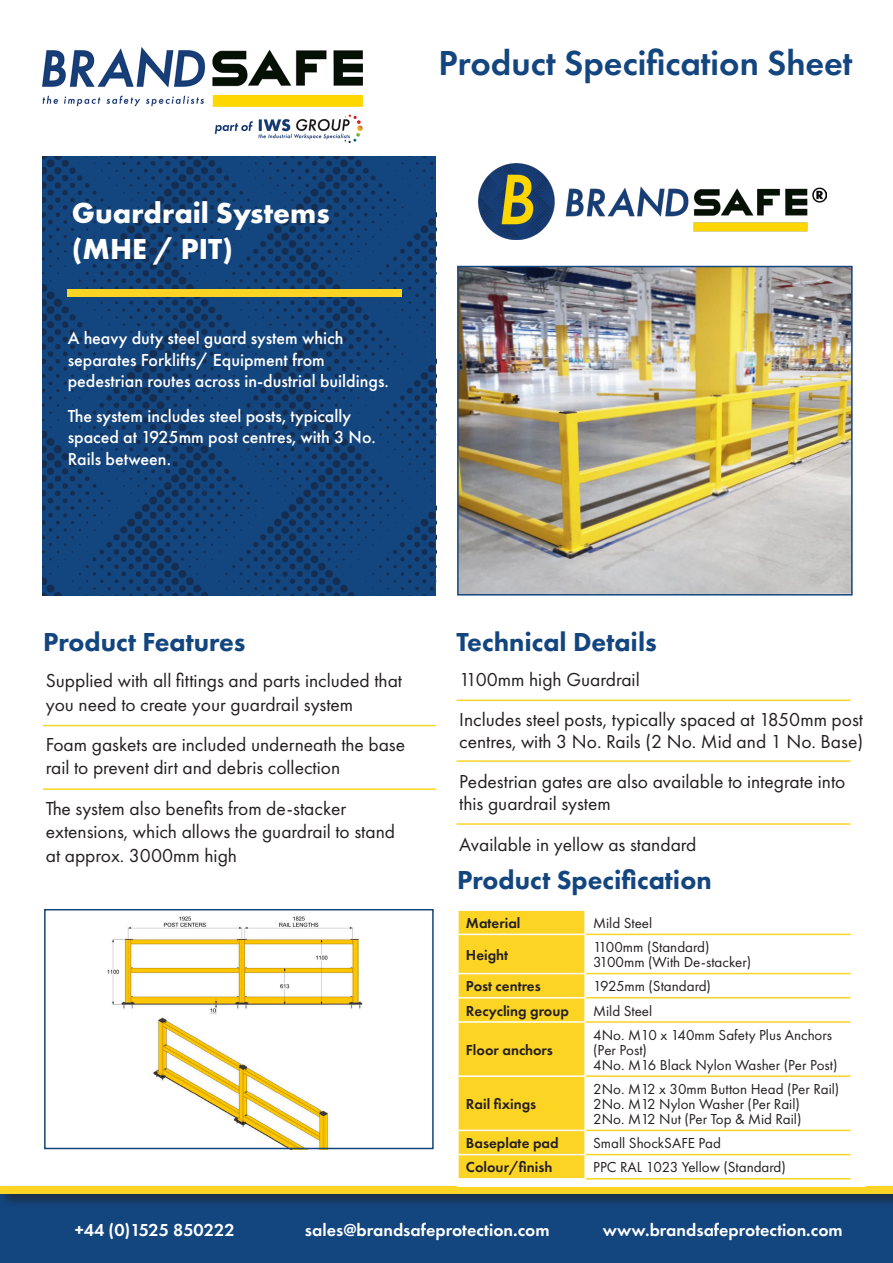
<style>
.page{position:relative;width:893px;height:1263px;background:#fff}
.page>*{position:absolute;margin:0;border:0;box-sizing:border-box;transform-origin:0 0}
.t1{font:600 36px "Futura PT";color:#13457f}
.Heading{font:700 30px/36px "Futura PT";color:#fff}
.Subheading{font:800 27px "Futura PT";color:#13457f}
.Body_Text{font:19.5px/23.4px "Futura PT";color:#231f20}
.Heading_Text{font:500 18px/21.6px "Futura PT";color:#fff}
.t2{font:600 18px "Futura PT";color:#fff}
.Table_Right_Side{font:15px/15px "Futura PT";color:#231f20}
.Table_Left_Side{font:600 15px "Futura PT";color:#231f20}
</style>
<div class="page">
<div style="left:0;top:1190px;width:893px;height:73px;background:#13457f"></div>
<div style="left:0;top:1184px;width:893px;height:24px;background:#231f20;opacity:.75"></div>
<div style="left:0;top:1186px;width:893px;height:8px;background:#fcd424"></div>
<img style="left:43px;top:47px;width:319px;height:96px">
<img style="left:42px;top:156px;width:394px;height:439px">
<div style="left:68px;top:289px;width:334px;height:7px;background:#fcd424"></div>
<img style="left:107px;top:916px;width:256px;height:230px">
<div style="left:44px;top:909px;width:390px;height:240px;border:2px solid #13457f"></div>
<hr style="left:43px;top:725px;width:393px;height:1px;background:#fcd424">
<hr style="left:457px;top:699px;width:393px;height:2px;background:#fcd424">
<hr style="left:457px;top:760px;width:393px;height:2px;background:#fcd424">
<hr style="left:457px;top:823px;width:393px;height:2px;background:#fcd424">
<hr style="left:43px;top:788px;width:393px;height:2px;background:#fcd424">
<img style="left:460px;top:269px;width:390px;height:323px">
<div style="left:457px;top:266px;width:396px;height:329px;border:2px solid #13457f"></div>
<div style="left:457px;top:909px;width:409px;height:277px;background:#fff"></div>
<div style="left:459px;top:911px;width:125px;height:267px;background:#fcd424"></div>
<hr style="left:586px;top:934px;width:264px;height:1px;background:#fcd424">
<hr style="left:586px;top:973px;width:264px;height:1px;background:#fcd424">
<hr style="left:586px;top:997px;width:264px;height:1px;background:#fcd424">
<hr style="left:586px;top:1021px;width:264px;height:2px;background:#fcd424">
<hr style="left:586px;top:1075px;width:264px;height:2px;background:#fcd424">
<hr style="left:586px;top:1130px;width:264px;height:1px;background:#fcd424">
<hr style="left:586px;top:1154px;width:264px;height:1px;background:#fcd424">
<hr style="left:586px;top:1178px;width:264px;height:1px;background:#fcd424">
<hr style="left:457px;top:934px;width:129px;height:1px;background:#fff">
<hr style="left:457px;top:973px;width:129px;height:1px;background:#fff">
<hr style="left:457px;top:997px;width:129px;height:1px;background:#fff">
<hr style="left:457px;top:1021px;width:129px;height:2px;background:#fff">
<hr style="left:457px;top:1075px;width:129px;height:2px;background:#fff">
<hr style="left:457px;top:1130px;width:129px;height:1px;background:#fff">
<hr style="left:457px;top:1154px;width:129px;height:1px;background:#fff">
<img style="left:479px;top:163px;width:348px;height:77px">
<p class="Heading" style="left:72px;top:194px;width:259px">Guardrail Systems (MHE / PIT)</p>
<p class="Heading_Text" style="left:68px;top:327px;width:323px">A heavy duty steel guard system which separates Forklifts/ Equipment from pedestrian routes across in-dustrial buildings.</p>
<p class="Heading_Text" style="left:68px;top:405px;width:310px">The system includes steel posts, typically spaced at 1925mm post centres, with 3 No.<br>Rails between.</p>
<h1 class="t1" style="left:439px;top:41px;width:416px">Product Specification Sheet</h1>
<p class="Subheading" style="left:43px;top:625px;width:204px">Product Features</p>
<p class="Body_Text" style="left:46px;top:669px;width:358px">Supplied with all fittings and parts included that you need to create your guardrail system</p>
<p class="Body_Text" style="left:46px;top:733px;width:361px">Foam gaskets are included underneath the base rail to prevent dirt and debris collection</p>
<p class="Body_Text" style="left:46px;top:796px;width:351px">The system also benefits from de-stacker extensions, which allows the guardrail to stand at approx. 3000mm high</p>
<p class="Subheading" style="left:456px;top:625px;width:202px">Technical Details</p>
<p class="Body_Text" style="left:459px;top:668px;width:182px">1100mm high Guardrail</p>
<p class="Body_Text" style="left:459px;top:708px;width:405px;line-height:22.5px">Includes steel posts, typically spaced at 1850mm post centres, with 3 No. Rails (2 No. Mid and 1 No. Base)</p>
<p class="Body_Text" style="left:459px;top:770px;width:388px;line-height:22.5px">Pedestrian gates are also available to integrate into this guardrail system</p>
<p class="Body_Text" style="left:459px;top:832px;width:239px">Available in yellow as standard</p>
<h3 class="Subheading" style="left:457px;top:863px;width:256px">Product Specification</h3>
<p class="Table_Left_Side" style="left:466px;top:913px;width:56px">Material</p>
<p class="Table_Right_Side" style="left:593px;top:915px;width:61px">Mild Steel</p>
<p class="Table_Left_Side" style="left:466px;top:945px;width:44px">Height</p>
<p class="Table_Right_Side" style="left:593px;top:940px;width:118px">1100mm (Standard)</p>
<p class="Table_Right_Side" style="left:593px;top:955px;width:160px">3100mm (With De-stacker)</p>
<p class="Table_Left_Side" style="left:466px;top:977px;width:76px">Post centres</p>
<p class="Table_Right_Side" style="left:593px;top:979px;width:119px">1925mm (Standard)</p>
<p class="Table_Left_Side" style="left:466px;top:1001px;width:105px">Recycling group</p>
<p class="Table_Right_Side" style="left:593px;top:1003px;width:61px">Mild Steel</p>
<p class="Table_Left_Side" style="left:466px;top:1040px;width:88px">Floor anchors</p>
<p class="Table_Right_Side" style="left:593px;top:1027px;width:240px">4No. M10 x 140mm Safety Plus Anchors (Per Post)</p>
<p class="Table_Right_Side" style="left:593px;top:1057px;width:246px">4No. M16 Black Nylon Washer (Per Post)</p>
<p class="Table_Left_Side" style="left:466px;top:1094px;width:72px">Rail fixings</p>
<p class="Table_Right_Side" style="left:593px;top:1081px;width:248px">2No. M12 x 30mm Button Head (Per Rail)</p>
<p class="Table_Right_Side" style="left:593px;top:1096px;width:208px">2No. M12 Nylon Washer (Per Rail)</p>
<p class="Table_Right_Side" style="left:593px;top:1111px;width:210px">2No. M12 Nut (Per Top &amp; Mid Rail)</p>
<p class="Table_Left_Side" style="left:466px;top:1134px;width:94px">Baseplate pad</p>
<p class="Table_Right_Side" style="left:593px;top:1136px;width:129px">Small ShockSAFE Pad</p>
<p class="Table_Left_Side" style="left:466px;top:1158px;width:88px">Colour/finish</p>
<p class="Table_Right_Side" style="left:593px;top:1160px;width:194px">PPC RAL 1023 Yellow (Standard)</p>
<p class="t2" style="left:75px;top:1218px;width:161px">+44 (0)1525 850222</p>
<p class="t2" style="left:305px;top:1218px;width:246px">sales@brandsafeprotection.com</p>
<p class="t2" style="left:603px;top:1218px;width:241px">www.brandsafeprotection.com</p>
</div>
